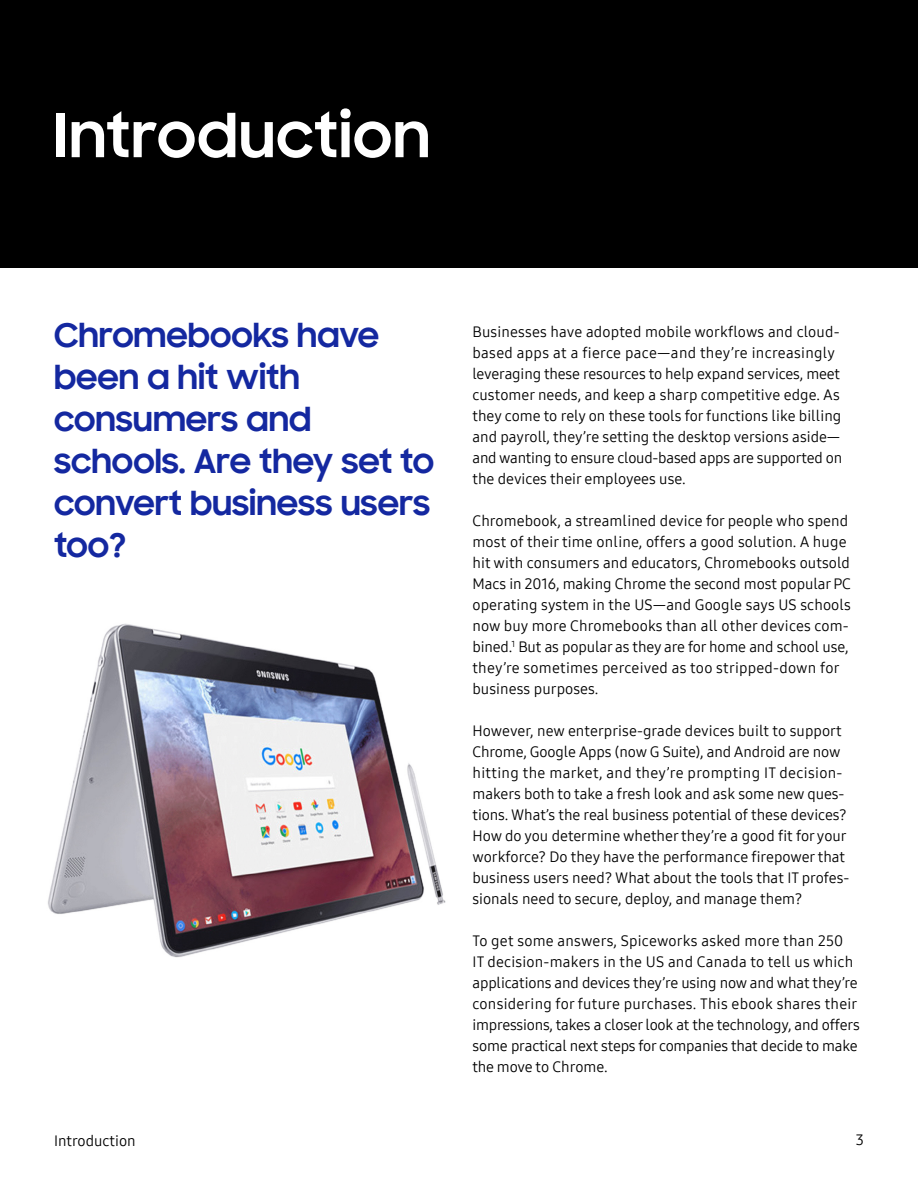
<style>
.page{position:relative;width:918px;height:1188px;background:#fff}
.page>*{position:absolute;margin:0;border:0;box-sizing:border-box;transform-origin:0 0}
.t1{font:700 60px "Samsung Sharp Sans";letter-spacing:.02em;color:#fff}
.t2{font:700 33px/42px "Samsung Sharp Sans";color:#1428a0}
.t3{font:15px/21px "Samsung One 400";color:#000}
</style>
<div class="page">
<div style="left:0;top:0;width:918px;height:268px;background:#000"></div>
<img style="left:48px;top:623px;width:398px;height:335px">
<h1 class="t1" style="left:54px;top:91px;width:378px">Introduction</h1>
<h2 class="t2" style="left:54px;top:312px;width:382px">Chromebooks have been a hit with consumers and schools. Are they set to convert business users too?</h2>
<p class="t3" style="left:54px;top:1130px;width:83px">Introduction</p>
<p class="t3" style="left:472px;top:321px;width:371px">Businesses have adopted mobile workflows and cloud&shy;based apps at a fierce pace—and they’re increasingly leveraging these resources to help expand services, meet customer needs, and keep a sharp competitive edge. As they come to rely on these tools for functions like billing and payroll, they’re setting the desktop versions aside— and wanting to ensure cloud-based apps are supported on the devices their employees use.</p>
<p class="t3" style="left:472px;top:510px;width:380px">Chromebook, a streamlined device for people who spend most of their time online, offers a good solution. A huge hit with consumers and educators, Chromebooks outsold Macs in 2016, making Chrome the second most popular PC operating system in the US—and Google says US schools now buy more Chromebooks than all other devices com&shy;bined.<sup>1</sup> But as popular as they are for home and school use, they’re sometimes perceived as too stripped-down for business purposes.</p>
<p class="t3" style="left:472px;top:720px;width:378px">However, new enterprise-grade devices built to support Chrome, Google Apps (now G Suite), and Android are now hitting the market, and they’re prompting IT decision&shy;makers both to take a fresh look and ask some new ques&shy;tions. What’s the real business potential of these devices?<br>How do you determine whether they’re a good fit for your workforce? Do they have the performance firepower that business users need? What about the tools that IT profes&shy;sionals need to secure, deploy, and manage them?</p>
<p class="t3" style="left:472px;top:930px;width:389px">To get some answers, Spiceworks asked more than 250<br>IT decision-makers in the US and Canada to tell us which applications and devices they’re using now and what they’re considering for future purchases. This ebook shares their impressions, takes a closer look at the technology, and offers some practical next steps for companies that decide to make the move to Chrome.</p>
<p class="t3" style="left:856px;top:1129px;width:10px">3</p>
</div>
